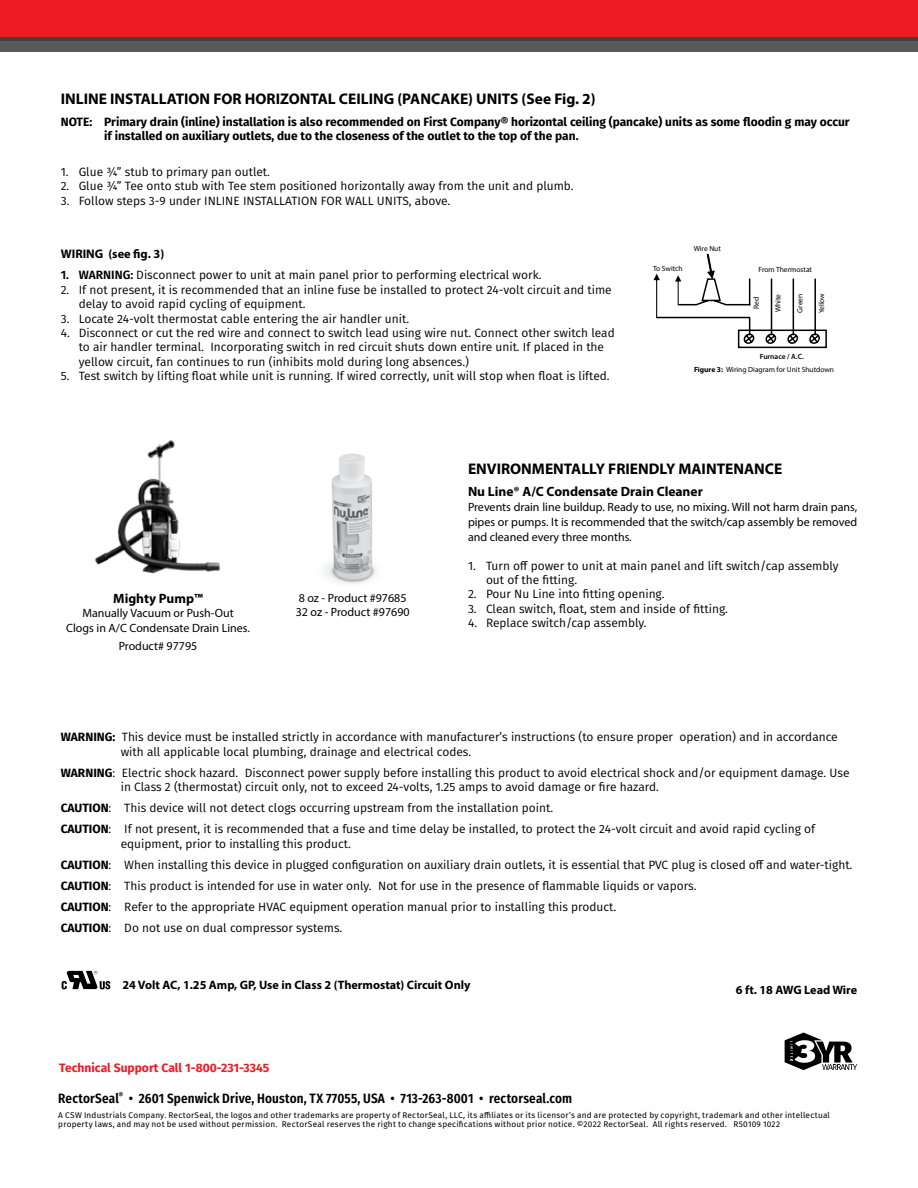
<style>
.page{position:relative;width:918px;height:1188px;background:#fff}
.page>*{position:absolute;margin:0;border:0;box-sizing:border-box;transform-origin:0 0}
.t1{font:700 15.45px "Myriad Pro";color:#000}
.t2{font:600 13.5px "Fira Sans Condensed";letter-spacing:.01em;color:#000}
.t3{font:700 13.5px "Myriad Pro";color:#000}
.t4{font:700 12.45px "Myriad Pro";color:#000}
.t5{font:700 12.15px "Myriad Pro";color:#000}
.t6{font:700 12.15px "Fira Sans";color:#ed1c24}
.t7{font:12px/14.4px "Fira Sans";color:#000}
.t8{font:12px/14.7px "Myriad Pro";color:#000;text-align:justify}
.t9{font:700 12px/14.4px "Fira Sans";color:#000}
.t10{font:8.25px/9px "Fira Sans";letter-spacing:.025em;color:#000}
.t11{font:7.5px/13.4px "Myriad Pro";color:#000}
.s1{font-weight:600}
.s2{font-weight:700}
</style>
<div class="page">
<div style="left:0;top:40px;width:918px;height:12px;background:#58595b"></div>
<div style="left:0;top:0;width:918px;height:40px;background:#ed1c24"></div>
<hr style="left:0;top:38px;width:918px;height:3px;background:#414042">
<svg style="left:62px;top:971px;width:48px;height:18px"></svg>
<img style="left:325px;top:453px;width:51px;height:131px">
<img style="left:95px;top:440px;width:125px;height:134px">
<hr style="left:657px;top:317px;width:93px;height:1px;background:#000">
<div style="left:738px;top:330px;width:89px;height:18px;border:2px solid #000"></div>
<svg style="left:675px;top:254px;width:147px;height:92px"></svg>
<svg style="left:654px;top:274px;width:6px;height:44px"></svg>
<svg style="left:785px;top:1033px;width:72px;height:37px"></svg>
<p class="t1" style="left:61px;top:89px;width:536px">INLINE INSTALLATION FOR HORIZONTAL CEILING (PANCAKE) UNITS (See Fig. 2)</p>
<p class="t9" style="left:104px;top:113px;width:747px;text-indent:-44px">NOTE: Primary drain (inline) installation is also recommended on First Company® horizontal ceiling (pancake) units as some floodin g may occur if installed on auxiliary outlets, due to the closeness of the outlet to the top of the pan.</p>
<p class="t7" style="left:61px;top:164px;width:211px">1. Glue ¾” stub to primary pan outlet.</p>
<p class="t7" style="left:61px;top:179px;width:514px">2. Glue ¾” Tee onto stub with Tee stem positioned horizontally away from the unit and plumb.</p>
<p class="t7" style="left:61px;top:193px;width:391px">3. Follow steps 3-9 under INLINE INSTALLATION FOR WALL UNITS, above.</p>
<p class="t4" style="left:61px;top:246px;width:105px">WIRING (see fig. 3)</p>
<p class="t7" style="left:61px;top:268px;width:482px"><span class="s1">1. WARNING:</span> Disconnect power to unit at main panel prior to performing electrical work.</p>
<p class="t7" style="left:79px;top:282px;width:535px;text-indent:-18px">2. If not present, it is recommended that an inline fuse be installed to protect 24-volt circuit and time delay to avoid rapid cycling of equipment.</p>
<p class="t7" style="left:61px;top:311px;width:350px">3. Locate 24-volt thermostat cable entering the air handler unit.</p>
<p class="t7" style="left:79px;top:325px;width:537px;text-indent:-18px">4. Disconnect or cut the red wire and connect to switch lead using wire nut. Connect other switch lead to air handler terminal. Incorporating switch in red circuit shuts down entire unit. If placed in the yellow circuit, fan continues to run (inhibits mold during long absences.)</p>
<p class="t7" style="left:61px;top:369px;width:550px">5. Test switch by lifting float while unit is running. If wired correctly, unit will stop when float is lifted.</p>
<p class="t11" style="left:694px;top:242px;width:29px">Wire Nut</p>
<p class="t11" style="left:653px;top:261px;width:31px">To Switch</p>
<p class="t11" style="left:759px;top:263px;width:55px">From Thermostat</p>
<p class="t11" style="left:750px;top:309px;width:14px;rotate:-90deg">Red</p>
<p class="t11" style="left:771px;top:312px;width:20px;rotate:-90deg">White</p>
<p class="t11" style="left:793px;top:313px;width:20px;rotate:-90deg">Green</p>
<p class="t11" style="left:815px;top:313px;width:22px;rotate:-90deg">Yellow</p>
<p class="t11" style="left:694px;top:350px;width:142px;text-indent:66px"><span class="s1">Furnace / A.C.<br></span><span class="s2">Figure 3:</span> Wiring Diagram for Unit Shutdown</p>
<p class="t3" style="left:113px;top:589px;width:91px">Mighty Pump™</p>
<p class="t8" style="left:66px;top:606px;width:185px;text-align:center">Manually Vacuum or Push-Out<br>Clogs in A/C Condensate Drain Lines.</p>
<p class="t8" style="left:119px;top:639px;width:80px">Product# 97795</p>
<p class="t8" style="left:296px;top:590px;width:116px">8 oz - Product #97685<br>32 oz - Product #97690</p>
<p class="t1" style="left:468px;top:458px;width:316px">ENVIRONMENTALLY FRIENDLY MAINTENANCE</p>
<p class="t3" style="left:468px;top:483px;width:236px">Nu Line® A/C Condensate Drain Cleaner</p>
<p class="t8" style="left:468px;top:500px;width:391px">Prevents drain line buildup. Ready to use, no mixing. Will not harm drain pans, pipes or pumps. It is recommended that the switch/cap assembly be removed and cleaned every three months.</p>
<p class="t7" style="left:486px;top:558px;width:354px;text-indent:-18px">1. Turn off power to unit at main panel and lift switch/cap assembly out of the fitting.</p>
<p class="t7" style="left:468px;top:587px;width:198px">2. Pour Nu Line into fitting opening.</p>
<p class="t7" style="left:468px;top:601px;width:261px">3. Clean switch, float, stem and inside of fitting.</p>
<p class="t7" style="left:468px;top:616px;width:180px">4. Replace switch/cap assembly.</p>
<p class="t7" style="left:121px;top:730px;width:719px;text-indent:-60px"><span class="s2">WARNING:</span> This device must be installed strictly in accordance with manufacturer’s instructions (to ensure proper operation) and in accordance with all applicable local plumbing, drainage and electrical codes.</p>
<p class="t7" style="left:121px;top:765px;width:730px;text-indent:-60px"><span class="s2">WARNING</span>: Electric shock hazard. Disconnect power supply before installing this product to avoid electrical shock and/or equipment damage. Use in Class 2 (thermostat) circuit only, not to exceed 24-volts, 1.25 amps to avoid damage or fire hazard.</p>
<p class="t7" style="left:61px;top:797px;width:756px;line-height:21.1px"><span class="s2">CAUTION</span>: This device will not detect clogs occurring upstream from the installation point.<br><span class="s2">CAUTION</span>: If not present, it is recommended that a fuse and time delay be installed, to protect the 24-volt circuit and avoid rapid cycling of</p>
<p class="t7" style="left:61px;top:833px;width:793px;line-height:21.1px;text-indent:60px">equipment, prior to installing this product.<br><span class="s2">CAUTION</span>: When installing this device in plugged configuration on auxiliary drain outlets, it is essential that PVC plug is closed off and water-tight.<br><span class="s2">CAUTION</span>: This product is intended for use in water only. Not for use in the presence of flammable liquids or vapors.<br><span class="s2">CAUTION</span>: Refer to the appropriate HVAC equipment operation manual prior to installing this product.<br><span class="s2">CAUTION</span>: Do not use on dual compressor systems.</p>
<p class="t5" style="left:122px;top:977px;width:350px">24 Volt AC, 1.25 Amp, GP, Use in Class 2 (Thermostat) Circuit Only</p>
<p class="t5" style="left:736px;top:982px;width:123px">6 ft. 18 AWG Lead Wire</p>
<p class="t6" style="left:59px;top:1057px;width:212px">Technical Support Call 1-800-231-3345</p>
<p class="t2" style="left:58px;top:1087px;width:515px">RectorSeal<sup>®</sup> • 2601 Spenwick Drive, Houston, TX 77055, USA • 713-263-8001 • rectorseal.com</p>
<p class="t10" style="left:58px;top:1111px;width:773px">A CSW Industrials Company. RectorSeal, the logos and other trademarks are property of RectorSeal, LLC, its affiliates or its licensor’s and are protected by copyright, trademark and other intellectual property laws, and may not be used without permission. RectorSeal reserves the right to change specifications without prior notice. ©2022 RectorSeal. All rights reserved. R50109 1022</p>
</div>
